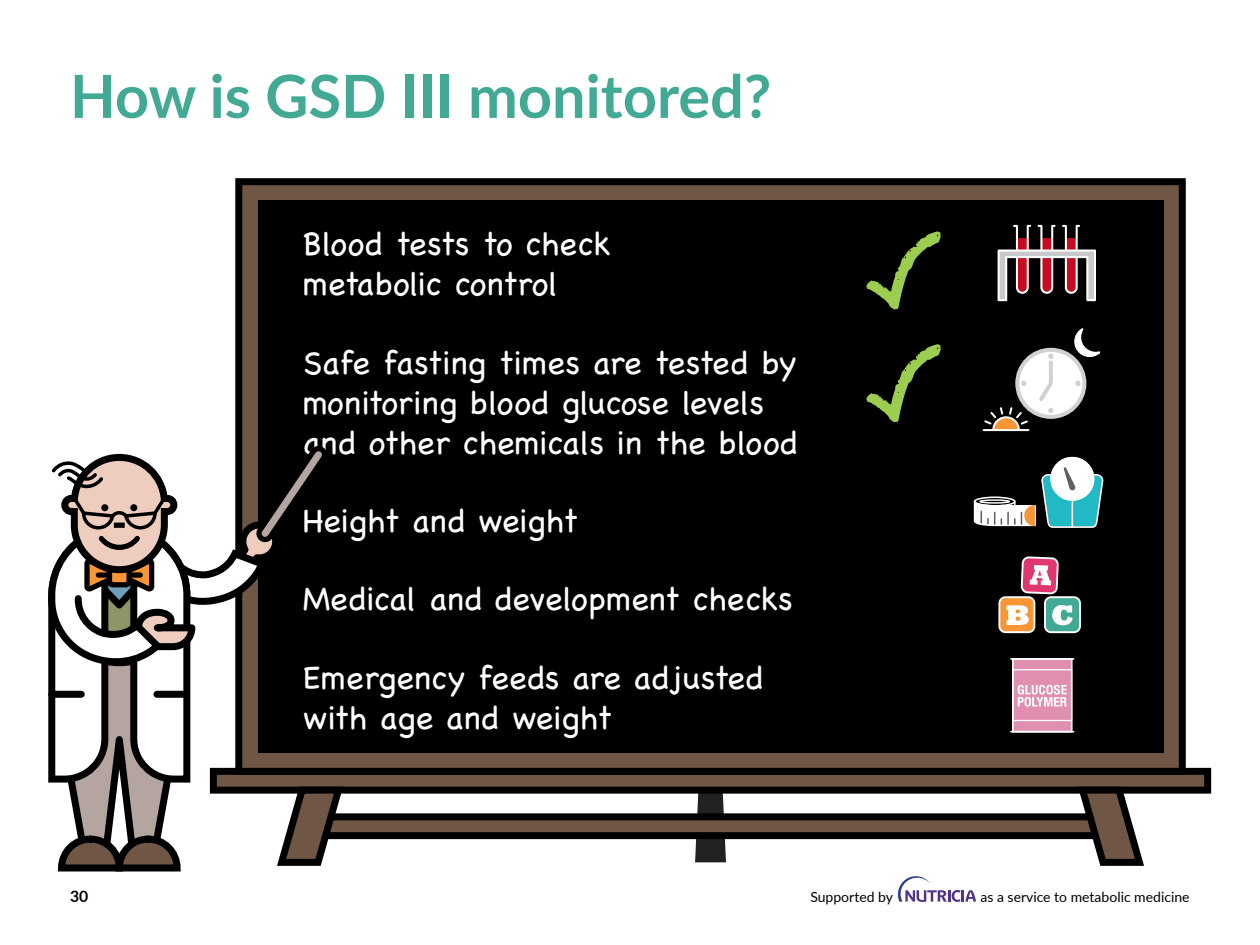
<style>
.page{position:relative;width:1260px;height:945px;background:#fff}
.page>*{position:absolute;margin:0;border:0;box-sizing:border-box;transform-origin:0 0}
.t1{font:700 59.5px "Lato";color:#42a995}
.t2{font:300 33.25px/39.9px "Chalkboard SE";color:#fff}
.t3{font:700 15.75px "Lato";color:#000}
.t4{font:14px "Lato";color:#000}
</style>
<div class="page">
<svg style="left:695px;top:794px;width:31px;height:68px"></svg>
<div style="left:213px;top:771px;width:995px;height:19px;background:#705645"></div>
<div style="left:210px;top:768px;width:1001px;height:26px;border:7px solid #000"></div>
<div style="left:239px;top:182px;width:943px;height:589px;background:#705645"></div>
<div style="left:235px;top:178px;width:951px;height:597px;border:7px solid #000"></div>
<div style="left:258px;top:200px;width:905px;height:553px;background:#000"></div>
<div style="left:310px;top:817px;width:801px;height:19px;background:#705645"></div>
<div style="left:307px;top:813px;width:808px;height:26px;border:7px solid #000"></div>
<svg style="left:1074px;top:786px;width:75px;height:80px"></svg>
<svg style="left:866px;top:231px;width:75px;height:79px"></svg>
<svg style="left:866px;top:344px;width:75px;height:79px"></svg>
<div style="left:1050px;top:457px;width:44px;height:44px;border:2px solid #fff;border-radius:50%"></div>
<div style="left:1051px;top:458px;width:43px;height:42px;background:#fff;border-radius:50%"></div>
<div style="left:1051px;top:457px;width:43px;height:44px;border:1px solid #fff;border-radius:50%"></div>
<svg style="left:973px;top:468px;width:131px;height:60px"></svg>
<svg style="left:1021px;top:557px;width:38px;height:37px"></svg>
<div style="left:1045px;top:597px;width:35px;height:35px;background:#42a995;border-radius:6px"></div>
<div style="left:999px;top:597px;width:35px;height:35px;background:#f89534;border-radius:6px"></div>
<div style="left:1044px;top:596px;width:37px;height:37px;border:2px solid #fff;border-radius:6px"></div>
<svg style="left:1052px;top:605px;width:21px;height:20px"></svg>
<div style="left:998px;top:596px;width:37px;height:37px;border:2px solid #fff;border-radius:6px"></div>
<svg style="left:1007px;top:605px;width:22px;height:20px"></svg>
<div style="left:1013px;top:659px;width:59px;height:73px;background:#e08fb1"></div>
<div style="left:1012px;top:658px;width:61px;height:75px;border:2px solid #fff"></div>
<hr style="left:1011px;top:658px;width:63px;height:2px;background:#fff">
<hr style="left:1011px;top:731px;width:63px;height:2px;background:#fff">
<div style="left:1012px;top:669px;width:60px;height:52px;border:1px solid #fff"></div>
<svg style="left:1018px;top:685px;width:49px;height:22px"></svg>
<svg style="left:997px;top:224px;width:99px;height:78px"></svg>
<div style="left:1017px;top:350px;width:67px;height:67px;background:#fff;border-radius:50%"></div>
<div style="left:1015px;top:348px;width:71px;height:71px;border:4px solid #d0d1d3;border-radius:50%"></div>
<svg style="left:1075px;top:381px;width:6px;height:5px"></svg>
<svg style="left:1021px;top:381px;width:5px;height:5px"></svg>
<svg style="left:1036px;top:354px;width:18px;height:59px"></svg>
<svg style="left:1073px;top:328px;width:28px;height:30px"></svg>
<svg style="left:983px;top:406px;width:47px;height:26px"></svg>
<svg style="left:48px;top:444px;width:299px;height:428px"></svg>
<div style="left:157px;top:691px;width:29px;height:7px;background:#000"></div>
<div style="left:52px;top:691px;width:29px;height:7px;background:#000"></div>
<svg style="left:898px;top:876px;width:78px;height:26px"></svg>
<h1 class="t1" style="left:70px;top:52px;width:703px">How is GSD III monitored?</h1>
<p class="t2" style="left:303px;top:222px;width:310px">Blood tests to check metabolic control</p>
<p class="t2" style="left:303px;top:340px;width:497px">Safe fasting times are tested by monitoring blood glucose levels and other chemicals in the blood</p>
<p class="t2" style="left:303px;top:499px;width:277px">Height and weight</p>
<p class="t2" style="left:303px;top:577px;width:491px">Medical and development checks</p>
<p class="t2" style="left:303px;top:655px;width:462px">Emergency feeds are adjusted with age and weight</p>
<p class="t3" style="left:70px;top:884px;width:20px">30</p>
<p class="t4" style="left:810px;top:887px;width:84px">Supported by</p>
<p class="t4" style="left:980px;top:887px;width:211px">as a service to metabolic medicine</p>
</div>
